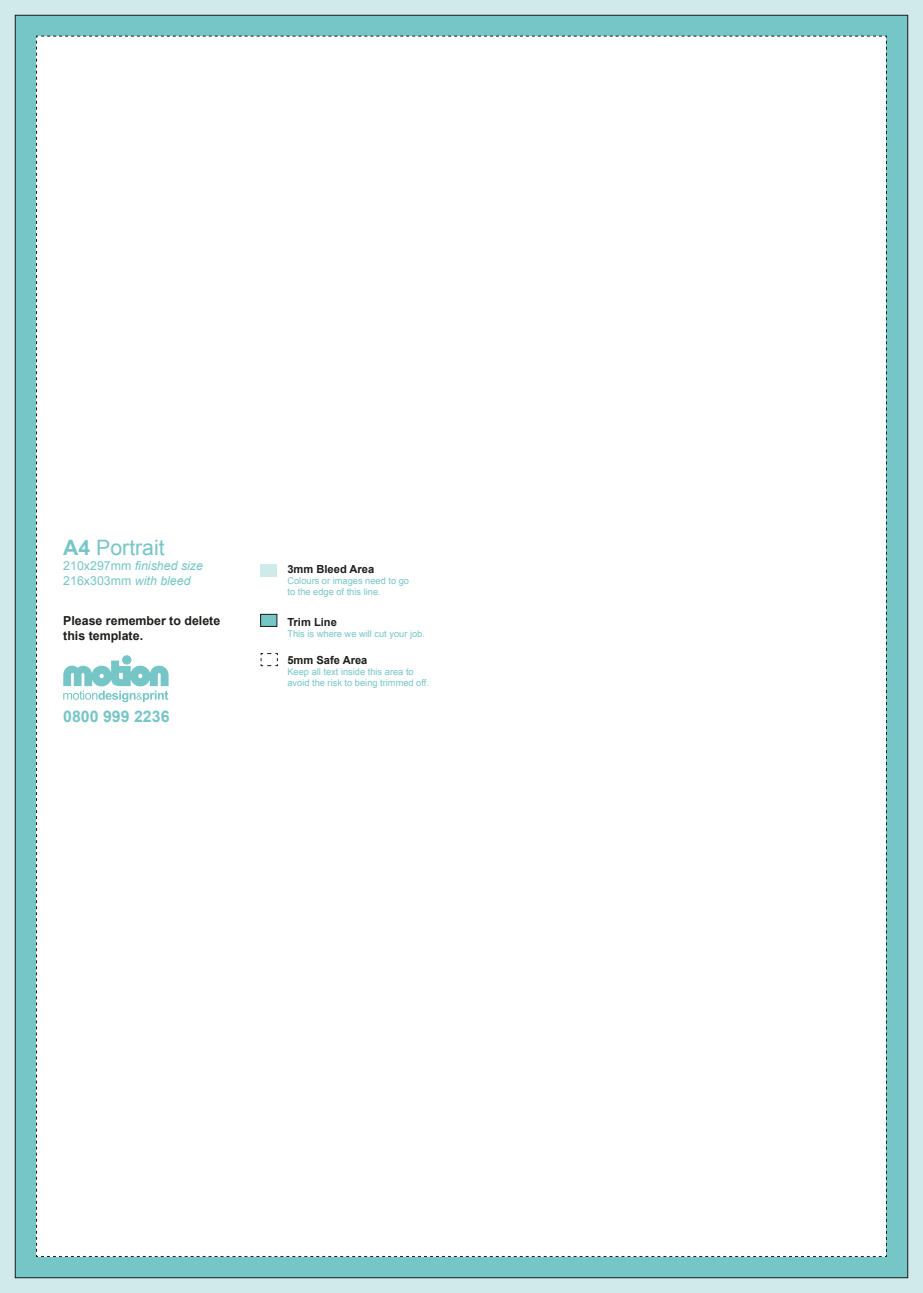
<style>
.page{position:relative;width:923px;height:1293px;background:#d0e9ea}
.page>*{position:absolute;margin:0;border:0;box-sizing:border-box;transform-origin:0 0}
.t1{font:21.3px "Arial";color:#76c6c7}
.t2{font:700 15.9px "Arial";color:#76c6c7}
.t3{font:italic 12.45px/14.9px "Arial";color:#76c6c7}
.t4{font:700 12.45px/14.9px "Arial";color:#1d1d1b}
.t5{font:700 11.1px "Arial";color:#1d1d1b}
.t6{font:9.3px/11.1px "Arial";color:#76c6c7}
.s1{font-weight:700}
.s2{font-style:normal}
</style>
<div class="page">
<div style="left:15px;top:15px;width:892px;height:1262px;background:#76c6c7"></div>
<div style="left:36px;top:36px;width:851px;height:1221px;background:#fff"></div>
<h1 class="t1" style="left:63px;top:533px;width:103px"><span class="s1">A4</span> Portrait</h1>
<h3 class="t3" style="left:63px;top:558px;width:141px"><span class="s2">210x297mm</span> finished size<br><span class="s2">216x303mm</span> with bleed</h3>
<h3 class="t4" style="left:63px;top:613px;width:158px">Please remember to delete this template.</h3>
<h2 class="t2" style="left:63px;top:705px;width:108px">0800 999 2236</h2>
<p class="t5" style="left:287px;top:561px;width:88px">3mm Bleed Area</p>
<p class="t6" style="left:287px;top:575px;width:123px">Colours or images need to go to the edge of this line.</p>
<p class="t5" style="left:287px;top:615px;width:51px">Trim Line</p>
<p class="t6" style="left:287px;top:628px;width:139px">This is where we will cut your job.</p>
<p class="t5" style="left:287px;top:652px;width:81px">5mm Safe Area</p>
<p class="t6" style="left:287px;top:666px;width:143px">Keep all text inside this area to avoid the risk to being trimmed off.</p>
</div>
